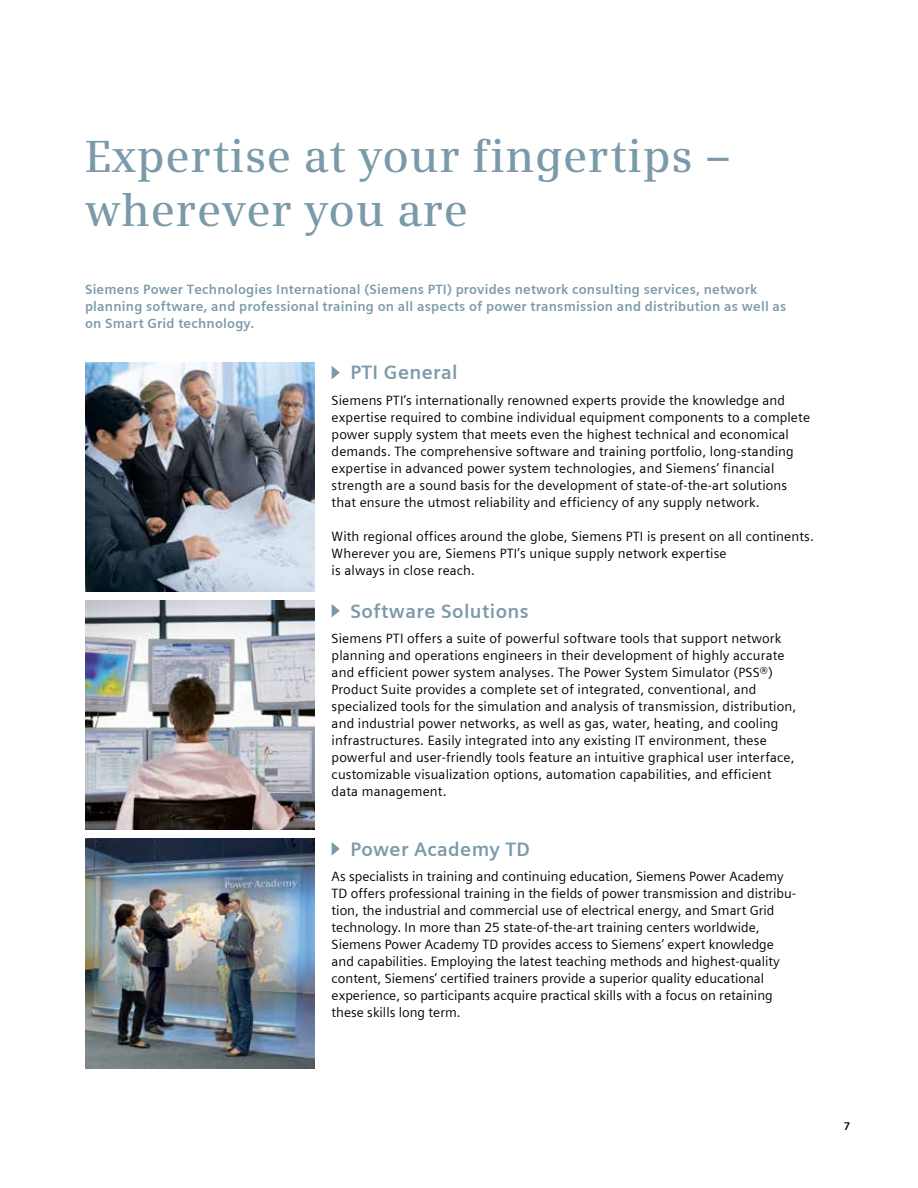
<style>
.page{position:relative;width:918px;height:1188px;background:#fff}
.page>*{position:absolute;margin:0;border:0;box-sizing:border-box;transform-origin:0 0}
.t1{font:600 45px/54px "Siemens Serif";letter-spacing:.015em;color:#7b9aa9}
.t2{font:700 19.5px "Siemens Sans";letter-spacing:.02em;color:#7b9aa9}
.t3{font:13.5px/17px "Siemens Sans";letter-spacing:.01em;color:#000}
.t4{font:700 13.5px/17px "Siemens Sans";letter-spacing:.015em;color:#7b9aa9}
.t5{font:700 11.25px "Siemens Sans";color:#000}
</style>
<div class="page">
<img style="left:85px;top:838px;width:230px;height:230px">
<svg style="left:332px;top:366px;width:8px;height:13px"></svg>
<svg style="left:332px;top:604px;width:8px;height:13px"></svg>
<svg style="left:332px;top:842px;width:8px;height:13px"></svg>
<img style="left:85px;top:600px;width:230px;height:230px">
<img style="left:85px;top:362px;width:230px;height:230px">
<h1 class="t1" style="left:85px;top:129px;width:648px">Expertise at your fingertips – wherever you are</h1>
<p class="t4" style="left:85px;top:281px;width:703px">Siemens Power Technologies International (Siemens PTI) provides network consulting services, network planning software, and professional training on all aspects of power transmission and distribution as well as on Smart Grid technology.</p>
<h2 class="t2" style="left:350px;top:362px;width:109px">PTI General</h2>
<p class="t3" style="left:332px;top:392px;width:480px">Siemens PTI’s internationally renowned experts provide the knowledge and expertise required to combine individual equipment components to a complete power supply system that meets even the highest technical and economical demands. The comprehensive software and training portfolio, long-standing expertise in advanced power system technologies, and Siemens’ financial strength are a sound basis for the development of state-of-the-art solutions that ensure the utmost reliability and efficiency of any supply network.</p>
<p class="t3" style="left:332px;top:528px;width:484px">With regional offices around the globe, Siemens PTI is present on all continents.<br>Wherever you are, Siemens PTI’s unique supply network expertise<br>is always in close reach.</p>
<h2 class="t2" style="left:350px;top:600px;width:180px">Software Solutions</h2>
<p class="t3" style="left:332px;top:630px;width:466px">Siemens PTI offers a suite of powerful software tools that support network planning and operations engineers in their development of highly accurate and efficient power system analyses. The Power System Simulator (PSS®)<br>Product Suite provides a complete set of integrated, conventional, and specialized tools for the simulation and analysis of transmission, distribution, and industrial power networks, as well as gas, water, heating, and cooling infrastructures. Easily integrated into any existing IT environment, these powerful and user-friendly tools feature an intuitive graphical user interface, customizable visualization options, automation capabilities, and efficient data management.</p>
<h2 class="t2" style="left:350px;top:838px;width:181px">Power Academy TD</h2>
<p class="t3" style="left:332px;top:868px;width:465px">As specialists in training and continuing education, Siemens Power Academy TD offers professional training in the fields of power transmission and distribu&shy;tion, the industrial and commercial use of electrical energy, and Smart Grid technology. In more than 25 state-of-the-art training centers worldwide, Siemens Power Academy TD provides access to Siemens’ expert knowledge and capabilities. Employing the latest teaching methods and highest-quality content, Siemens’ certified trainers provide a superior quality educational experience, so participants acquire practical skills with a focus on retaining these skills long term.</p>
<p class="t5" style="left:844px;top:1120px;width:8px">7</p>
</div>
